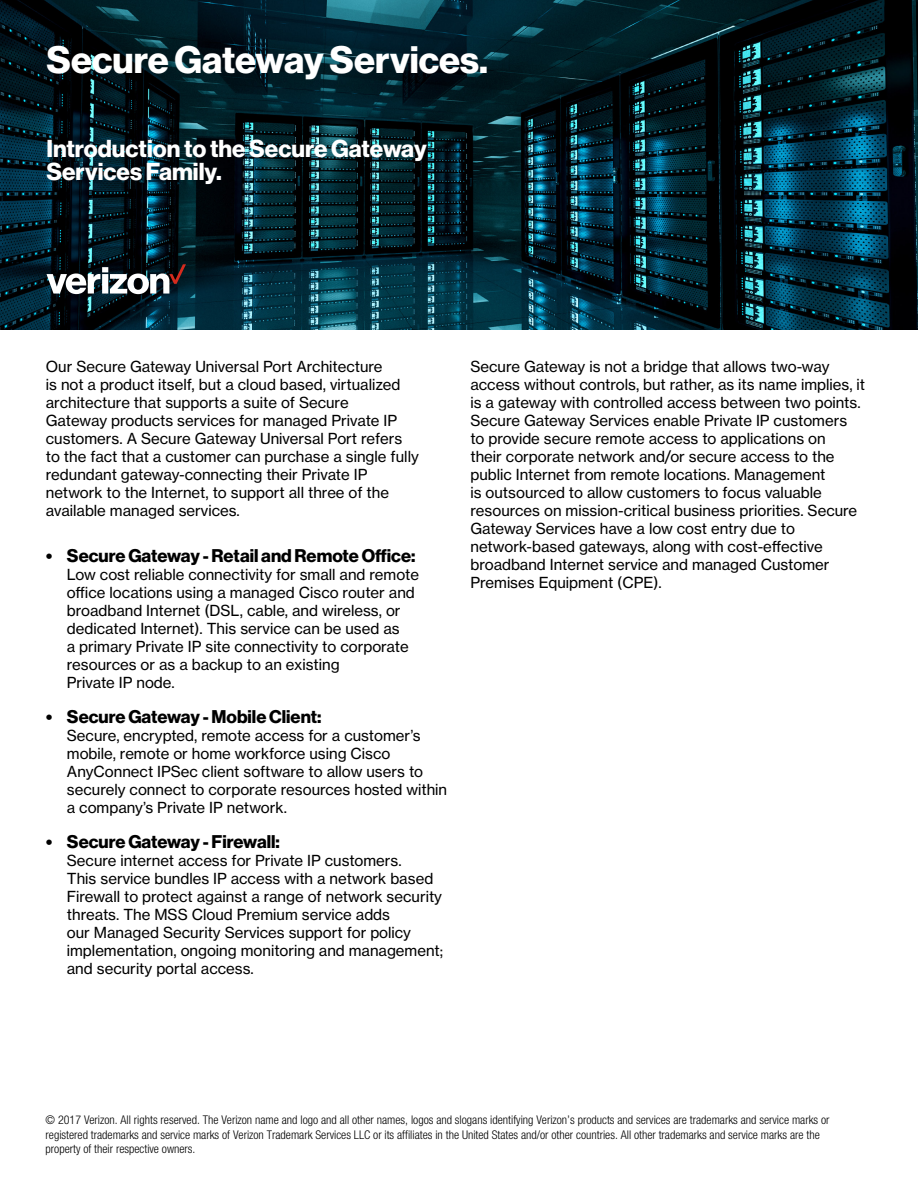
<style>
.page{position:relative;width:918px;height:1188px;background:#fff}
.page>*{position:absolute;margin:0;border:0;box-sizing:border-box;transform-origin:0 0}
.t1{font:37.5px "N Haas Grotesk DS Std 75 Bd";color:#fff}
.t2{font:24px/22.8px "N Haas Grotesk DS Std 75 Bd";color:#fff}
.t3{font:18px "N Haas Grotesk DS Std 75 Bd";color:#000}
.t4{font:15px/18px "N Haas Grotesk TX Std 55 Rg";color:#000}
.t5{font:300 condensed 12px/14.4px "Helvetica Neue LT Std";color:#000}
</style>
<div class="page">
<img style="left:0;top:0;width:918px;height:330px">
<svg style="left:46px;top:264px;width:140px;height:30px"></svg>
<p class="t1" style="left:46px;top:38px;width:443px">Secure Gateway Services.</p>
<p class="t2" style="left:46px;top:138px;width:382px">Introduction to the Secure Gateway<br>Services Family.</p>
<p class="t4" style="left:46px;top:357px;width:338px">Our Secure Gateway Universal Port Architecture</p>
<p class="t4" style="left:46px;top:375px;width:356px">is not a product itself, but a cloud based, virtualized</p>
<p class="t4" style="left:46px;top:393px;width:304px">architecture that supports a suite of Secure</p>
<p class="t4" style="left:46px;top:411px;width:353px">Gateway products services for managed Private IP</p>
<p class="t4" style="left:46px;top:429px;width:358px">customers. A Secure Gateway Universal Port refers</p>
<p class="t4" style="left:46px;top:447px;width:374px">to the fact that a customer can purchase a single fully</p>
<p class="t4" style="left:46px;top:465px;width:323px">redundant gateway-connecting their Private IP</p>
<p class="t4" style="left:46px;top:483px;width:345px">network to the Internet, to support all three of the</p>
<p class="t4" style="left:46px;top:501px;width:195px">available managed services.</p>
<p class="t3" style="left:46px;top:545px;width:371px">• Secure Gateway - Retail and Remote Office:</p>
<p class="t4" style="left:67px;top:566px;width:354px">Low cost reliable connectivity for small and remote office locations using a managed Cisco router and broadband Internet (DSL, cable, and wireless, or dedicated Internet). This service can be used as<br>a primary Private IP site connectivity to corporate resources or as a backup to an existing<br>Private IP node.</p>
<p class="t3" style="left:46px;top:707px;width:277px">• Secure Gateway - Mobile Client:</p>
<p class="t4" style="left:67px;top:727px;width:382px">Secure, encrypted, remote access for a customer’s mobile, remote or home workforce using Cisco AnyConnect IPSec client software to allow users to securely connect to corporate resources hosted within a company’s Private IP network.</p>
<p class="t3" style="left:46px;top:832px;width:236px">• Secure Gateway - Firewall:</p>
<p class="t4" style="left:67px;top:852px;width:378px">Secure internet access for Private IP customers.<br>This service bundles IP access with a network based Firewall to protect against a range of network security threats. The MSS Cloud Premium service adds<br>our Managed Security Services support for policy implementation, ongoing monitoring and management; and security portal access.</p>
<p class="t4" style="left:470px;top:357px;width:396px">Secure Gateway is not a bridge that allows two-way access without controls, but rather, as its name implies, it is a gateway with controlled access between two points.<br>Secure Gateway Services enable Private IP customers<br>to provide secure remote access to applications on<br>their corporate network and/or secure access to the public Internet from remote locations. Management<br>is outsourced to allow customers to focus valuable resources on mission-critical business priorities. Secure Gateway Services have a low cost entry due to</p>
<p class="t4" style="left:470px;top:537px;width:360px">network-based gateways, along with cost-effective broadband Internet service and managed Customer<br>Premises Equipment (CPE).</p>
<p class="t5" style="left:46px;top:1113px;width:786px">© 2017 Verizon. All rights reserved. The Verizon name and logo and all other names, logos and slogans identifying Verizon’s products and services are trademarks and service marks or registered trademarks and service marks of Verizon Trademark Services LLC or its affiliates in the United States and/or other countries. All other trademarks and service marks are the property of their respective owners.</p>
</div>
